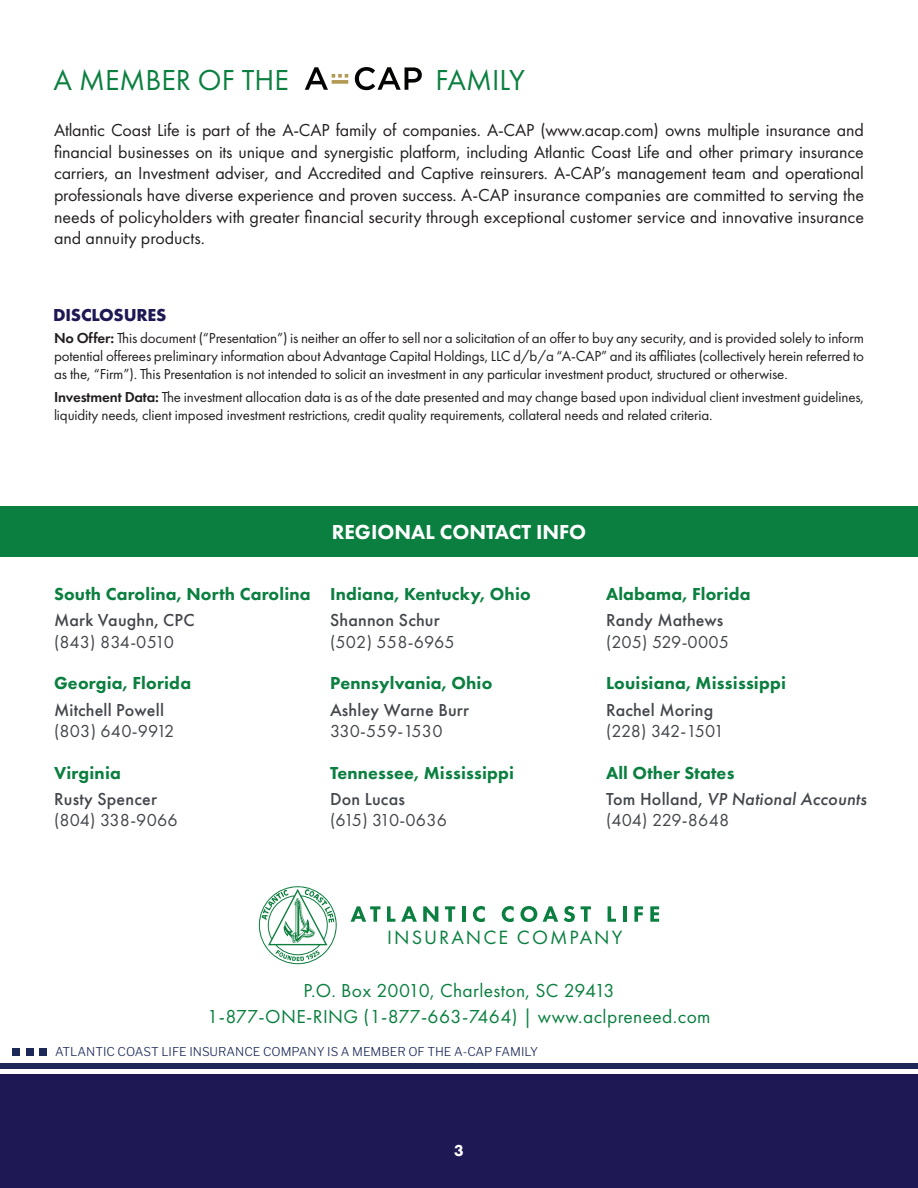
<style>
.page{position:relative;width:918px;height:1188px;background:#fff}
.page>*{position:absolute;margin:0;border:0;box-sizing:border-box;transform-origin:0 0}
.t1{font:30px "Futura PT";color:#0b7f40}
.t2{font:800 21px "Futura PT";color:#fff}
.t3{font:19.95px "Futura PT";letter-spacing:.1em;color:#0b7f40}
.t4{font:19.5px "Futura PT";letter-spacing:.02em;color:#0b7f40}
.t5{font:18px/21.6px "Futura PT";color:#231f20;text-align:justify}
.t6{font:800 18px "Futura PT";letter-spacing:.01em;color:#0b7f40}
.t7{font:500 18px "Futura PT";letter-spacing:.01em;color:#43464b}
.t8{font:18px "Futura PT";letter-spacing:.01em;color:#43464b}
.t9{font:italic 500 18px "Futura PT";letter-spacing:.01em;color:#43464b}
.t10{font:18px "Futura PT";letter-spacing:-.015em;color:#43464b}
.t11{font:18px "Futura PT";letter-spacing:-.055em;color:#43464b}
.t12{font:18px "Futura PT";letter-spacing:-.04em;color:#43464b}
.t13{font:700 18px "Futura PT";letter-spacing:-.01em;color:#1e1854}
.t14{font:800 16.5px "Futura PT";color:#fff}
.t15{font:15px/18px "Futura PT";letter-spacing:-.01em;color:#231f20;text-align:justify}
.t16{font:300 12.15px "Libre Franklin";color:#1c2957}
.s1{font-weight:600}
.s2{font-style:normal}
</style>
<div class="page">
<svg style="left:305px;top:67px;width:117px;height:23px"></svg>
<svg style="left:332px;top:80px;width:16px;height:4px"></svg>
<div style="left:0;top:506px;width:918px;height:50px;background:#0b7f40"></div>
<div style="left:0;top:1075px;width:918px;height:113px;background:#1e1854"></div>
<div style="left:0;top:1063px;width:918px;height:6px;background:#1c2957"></div>
<div style="left:12px;top:1048px;width:8px;height:7px;background:#1c2957"></div>
<div style="left:39px;top:1048px;width:8px;height:7px;background:#1c2957"></div>
<div style="left:26px;top:1048px;width:7px;height:7px;background:#1c2957"></div>
<svg style="left:351px;top:906px;width:29px;height:16px"></svg>
<svg style="left:387px;top:906px;width:8px;height:16px"></svg>
<svg style="left:401px;top:906px;width:16px;height:16px"></svg>
<svg style="left:423px;top:906px;width:15px;height:16px"></svg>
<svg style="left:445px;top:906px;width:10px;height:16px"></svg>
<hr style="left:462px;top:906px;width:3px;height:16px;background:#0b7f40">
<svg style="left:473px;top:906px;width:12px;height:16px"></svg>
<svg style="left:502px;top:906px;width:12px;height:16px"></svg>
<svg style="left:520px;top:906px;width:17px;height:16px"></svg>
<svg style="left:543px;top:906px;width:15px;height:16px"></svg>
<svg style="left:564px;top:906px;width:11px;height:16px"></svg>
<svg style="left:581px;top:906px;width:10px;height:16px"></svg>
<svg style="left:608px;top:906px;width:8px;height:16px"></svg>
<hr style="left:623px;top:906px;width:3px;height:16px;background:#0b7f40">
<svg style="left:634px;top:906px;width:9px;height:16px"></svg>
<svg style="left:650px;top:906px;width:9px;height:16px"></svg>
<svg style="left:259px;top:886px;width:78px;height:78px"></svg>
<p class="t1" style="left:54px;top:62px;width:237px">A MEMBER OF THE</p>
<p class="t1" style="left:436px;top:62px;width:91px">FAMILY</p>
<p class="t5" style="left:54px;top:119px;width:812px">Atlantic Coast Life is part of the A-CAP family of companies. A-CAP (www.acap.com) owns multiple insurance and financial businesses on its unique and synergistic platform, including Atlantic Coast Life and other primary insurance carriers, an Investment adviser, and Accredited and Captive reinsurers. A-CAP’s management team and operational professionals have diverse experience and proven success. A-CAP insurance companies are committed to serving the needs of policyholders with greater financial security through exceptional customer service and innovative insurance and annuity products.</p>
<p class="t13" style="left:53px;top:303px;width:115px">DISCLOSURES</p>
<p class="t15" style="left:54px;top:329px;width:812px"><span class="s1">No Offer:</span> This document (“Presentation”) is neither an offer to sell nor a solicitation of an offer to buy any security, and is provided solely to inform potential offerees preliminary information about Advantage Capital Holdings, LLC d/b/a “A-CAP” and its affiliates (collectively herein referred to as the, “Firm”). This Presentation is not intended to solicit an investment in any particular investment product, structured or otherwise.</p>
<p class="t15" style="left:54px;top:388px;width:812px"><span class="s1">Investment Data:</span> The investment allocation data is as of the date presented and may change based upon individual client investment guidelines, liquidity needs, client imposed investment restrictions, credit quality requirements, collateral needs and related criteria.</p>
<p class="t6" style="left:54px;top:583px;width:258px">South Carolina, North Carolina</p>
<p class="t7" style="left:54px;top:609px;width:142px">Mark Vaughn, CPC</p>
<p class="t10" style="left:54px;top:631px;width:122px">(843) 834-0510</p>
<p class="t6" style="left:54px;top:672px;width:139px">Georgia, Florida</p>
<p class="t7" style="left:54px;top:699px;width:111px">Mitchell Powell</p>
<p class="t8" style="left:54px;top:720px;width:122px">(803) 640-9912</p>
<p class="t6" style="left:54px;top:761px;width:68px">Virginia</p>
<p class="t7" style="left:54px;top:788px;width:104px">Rusty Spencer</p>
<p class="t8" style="left:54px;top:810px;width:125px">(804) 338-9066</p>
<p class="t2" style="left:332px;top:519px;width:256px">REGIONAL CONTACT INFO</p>
<p class="t6" style="left:330px;top:583px;width:202px">Indiana, Kentucky, Ohio</p>
<p class="t7" style="left:330px;top:609px;width:111px">Shannon Schur</p>
<p class="t8" style="left:330px;top:631px;width:126px">(502) 558-6965</p>
<p class="t6" style="left:330px;top:672px;width:164px">Pennsylvania, Ohio</p>
<p class="t7" style="left:330px;top:699px;width:141px">Ashley Warne Burr</p>
<p class="t8" style="left:330px;top:720px;width:114px">330-559-1530</p>
<p class="t6" style="left:330px;top:761px;width:186px">Tennessee, Mississippi</p>
<p class="t7" style="left:330px;top:788px;width:76px">Don Lucas</p>
<p class="t11" style="left:330px;top:810px;width:118px">(615) 310-0636</p>
<p class="t6" style="left:606px;top:583px;width:146px">Alabama, Florida</p>
<p class="t7" style="left:606px;top:609px;width:119px">Randy Mathews</p>
<p class="t8" style="left:606px;top:631px;width:125px">(205) 529-0005</p>
<p class="t6" style="left:606px;top:672px;width:181px">Louisiana, Mississippi</p>
<p class="t7" style="left:606px;top:699px;width:109px">Rachel Moring</p>
<p class="t12" style="left:606px;top:720px;width:119px">(228) 342-1501</p>
<p class="t6" style="left:606px;top:761px;width:130px">All Other States</p>
<p class="t9" style="left:606px;top:788px;width:262px"><span class="s2">Tom Holland,</span> VP National Accounts</p>
<p class="t8" style="left:606px;top:810px;width:125px">(404) 229-8648</p>
<p class="t3" style="left:387px;top:925px;width:237px">INSURANCE COMPANY</p>
<p class="t4" style="left:304px;top:979px;width:312px">P.O. Box 20010, Charleston, SC 29413</p>
<p class="t4" style="left:207px;top:1005px;width:505px">1-877-ONE-RING (1-877-663-7464) | www.aclpreneed.com</p>
<p class="t16" style="left:55px;top:1044px;width:485px">ATLANTIC COAST LIFE INSURANCE COMPANY IS A MEMBER OF THE A-CAP FAMILY</p>
<p class="t14" style="left:454px;top:1141px;width:11px">3</p>
</div>
